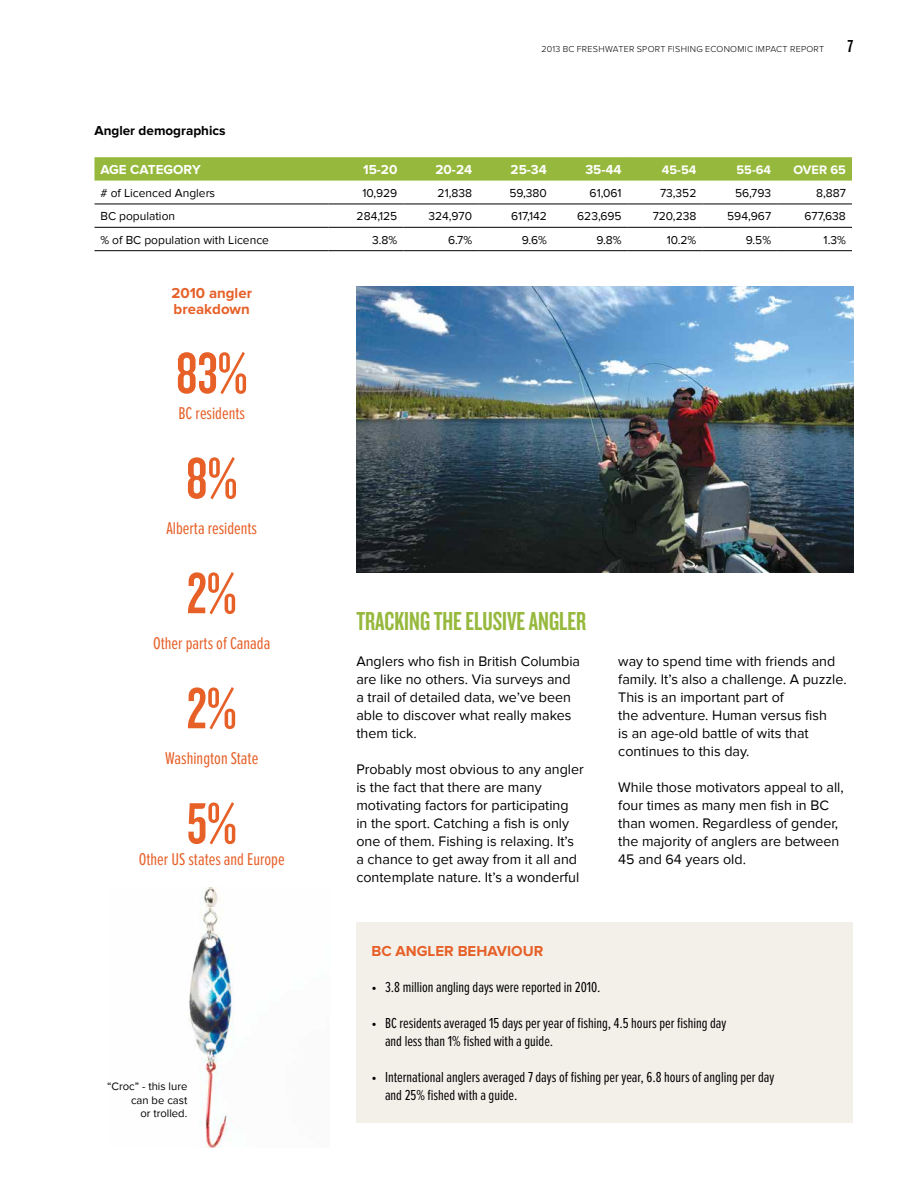
<style>
.page{position:relative;width:918px;height:1188px;background:#fff}
.page>*{position:absolute;margin:0;border:0;box-sizing:border-box;transform-origin:0 0}
.t1{font:60.15px "Knockout HTF48 Featherweight";color:#e66028}
.t2{font:27px "Knockout HTF48 Featherweight";color:#96b93d}
.t3{font:18px "Knockout HTF48 Featherweight";color:#000}
.t4{font:17.7px "Proxima Nova Ex Cn";color:#e66028}
.t5{font:15px/18px "Proxima Nova Ex Cn";color:#000}
.t6{font:700 15px/16.5px "Proxima Nova";color:#e66028}
.t7{font:14.25px/18px "Proxima Nova";color:#000}
.t8{font:700 13.5px "Proxima Nova";color:#fff}
.t9{font:700 13.5px "Proxima Nova";color:#000}
.t10{font:700 12.75px "Proxima Nova";color:#fff}
.t11{font:12px "Proxima Nova";color:#000}
.t12{font:11.25px/13.5px "Proxima Nova";color:#000;text-align:right}
.t13{font:300 9px "Proxima Nova";letter-spacing:.035em;color:#000}
</style>
<div class="page">
<img style="left:189px;top:888px;width:45px;height:260px">
<svg style="left:94px;top:157px;width:758px;height:24px;background:#98ba42"></svg>
<hr style="left:94px;top:204px;width:235px;height:1px;background:#000">
<hr style="left:329px;top:204px;width:74px;height:1px;background:#000">
<hr style="left:403px;top:204px;width:75px;height:1px;background:#000">
<hr style="left:478px;top:204px;width:75px;height:1px;background:#000">
<hr style="left:553px;top:204px;width:75px;height:1px;background:#000">
<hr style="left:628px;top:204px;width:74px;height:1px;background:#000">
<hr style="left:702px;top:204px;width:75px;height:1px;background:#000">
<hr style="left:777px;top:204px;width:75px;height:1px;background:#000">
<hr style="left:94px;top:227px;width:235px;height:1px;background:#000">
<hr style="left:329px;top:227px;width:74px;height:1px;background:#000">
<hr style="left:403px;top:227px;width:75px;height:1px;background:#000">
<hr style="left:478px;top:227px;width:75px;height:1px;background:#000">
<hr style="left:553px;top:227px;width:75px;height:1px;background:#000">
<hr style="left:628px;top:227px;width:74px;height:1px;background:#000">
<hr style="left:702px;top:227px;width:75px;height:1px;background:#000">
<hr style="left:777px;top:227px;width:75px;height:1px;background:#000">
<hr style="left:94px;top:250px;width:235px;height:1px;background:#000">
<hr style="left:329px;top:250px;width:74px;height:1px;background:#000">
<hr style="left:403px;top:250px;width:75px;height:1px;background:#000">
<hr style="left:478px;top:250px;width:75px;height:1px;background:#000">
<hr style="left:553px;top:250px;width:75px;height:1px;background:#000">
<hr style="left:628px;top:250px;width:74px;height:1px;background:#000">
<hr style="left:702px;top:250px;width:75px;height:1px;background:#000">
<hr style="left:777px;top:250px;width:75px;height:1px;background:#000">
<div style="left:356px;top:922px;width:497px;height:201px;background:#f3f0ea"></div>
<img style="left:356px;top:286px;width:497px;height:286px">
<p class="t13" style="left:541px;top:45px;width:284px">2013 BC FRESHWATER SPORT FISHING ECONOMIC IMPACT REPORT</p>
<p class="t3" style="left:847px;top:37px;width:7px">7</p>
<p class="t9" style="left:94px;top:122px;width:133px">Angler demographics</p>
<p class="t8" style="left:100px;top:162px;width:102px">AGE CATEGORY</p>
<p class="t8" style="left:363px;top:162px;width:36px">15-20</p>
<p class="t8" style="left:436px;top:162px;width:38px">20-24</p>
<p class="t8" style="left:511px;top:162px;width:38px">25-34</p>
<p class="t8" style="left:585px;top:162px;width:38px">35-44</p>
<p class="t10" style="left:662px;top:162px;width:36px">45-54</p>
<p class="t10" style="left:737px;top:162px;width:36px">55-64</p>
<p class="t10" style="left:793px;top:162px;width:54px">OVER 65</p>
<p class="t11" style="left:100px;top:186px;width:116px"># of Licenced Anglers</p>
<p class="t11" style="left:362px;top:186px;width:37px">10,929</p>
<p class="t11" style="left:438px;top:186px;width:36px">21,838</p>
<p class="t11" style="left:509px;top:186px;width:39px">59,380</p>
<p class="t11" style="left:590px;top:186px;width:34px">61,061</p>
<p class="t11" style="left:660px;top:186px;width:38px">73,352</p>
<p class="t11" style="left:735px;top:186px;width:38px">56,793</p>
<p class="t11" style="left:816px;top:186px;width:31px">8,887</p>
<p class="t11" style="left:100px;top:209px;width:76px">BC population</p>
<p class="t11" style="left:357px;top:209px;width:42px">284,125</p>
<p class="t11" style="left:428px;top:209px;width:45px">324,970</p>
<p class="t11" style="left:511px;top:209px;width:37px">617,142</p>
<p class="t11" style="left:577px;top:209px;width:46px">623,695</p>
<p class="t11" style="left:653px;top:209px;width:45px">720,238</p>
<p class="t11" style="left:727px;top:209px;width:45px">594,967</p>
<p class="t11" style="left:805px;top:209px;width:43px">677,638</p>
<p class="t11" style="left:100px;top:233px;width:170px">% of BC population with Licence</p>
<p class="t11" style="left:372px;top:233px;width:27px">3.8%</p>
<p class="t11" style="left:448px;top:233px;width:26px">6.7%</p>
<p class="t11" style="left:522px;top:233px;width:26px">9.6%</p>
<p class="t11" style="left:596px;top:233px;width:27px">9.8%</p>
<p class="t11" style="left:667px;top:233px;width:31px">10.2%</p>
<p class="t11" style="left:746px;top:233px;width:27px">9.5%</p>
<p class="t11" style="left:824px;top:233px;width:24px">1.3%</p>
<p class="t6" style="left:171px;top:285px;width:82px">2010 angler breakdown</p>
<h1 class="t1" style="left:176px;top:343px;width:73px">83%</h1>
<p class="t4" style="left:179px;top:403px;width:68px">BC residents</p>
<h1 class="t1" style="left:186px;top:448px;width:53px">8%</h1>
<p class="t4" style="left:166px;top:518px;width:92px">Alberta residents</p>
<h1 class="t1" style="left:187px;top:563px;width:51px">2%</h1>
<p class="t4" style="left:153px;top:633px;width:119px">Other parts of Canada</p>
<h1 class="t1" style="left:187px;top:678px;width:51px">2%</h1>
<p class="t4" style="left:165px;top:748px;width:95px">Washington State</p>
<h1 class="t1" style="left:187px;top:793px;width:52px">5%</h1>
<p class="t4" style="left:139px;top:849px;width:147px">Other US states and Europe</p>
<p class="t12" style="left:107px;top:1080px;width:82px">“Croc” - this lure can be cast<br>or trolled.</p>
<h2 class="t2" style="left:356px;top:608px;width:231px">TRACKINGTHEELUSIVEANGLER</h2>
<p class="t7" style="left:356px;top:652px;width:225px">Anglers who fish in British Columbia are like no others. Via surveys and a trail of detailed data, we’ve been able to discover what really makes them tick.</p>
<p class="t7" style="left:356px;top:760px;width:229px">Probably most obvious to any angler is the fact that there are many motivating factors for participating<br>in the sport. Catching a fish is only one of them. Fishing is relaxing. It’s a chance to get away from it all and contemplate nature. It’s a wonderful</p>
<p class="t7" style="left:618px;top:652px;width:230px">way to spend time with friends and family. It’s also a challenge. A puzzle.<br>This is an important part of<br>the adventure. Human versus fish<br>is an age-old battle of wits that continues to this day.</p>
<p class="t7" style="left:618px;top:778px;width:227px">While those motivators appeal to all, four times as many men fish in BC than women. Regardless of gender, the majority of anglers are between<br>45 and 64 years old.</p>
<p class="t6" style="left:372px;top:943px;width:173px">BC ANGLER BEHAVIOUR</p>
<p class="t5" style="left:372px;top:979px;width:230px">• 3.8 million angling days were reported in 2010.</p>
<p class="t5" style="left:385px;top:1015px;width:343px;text-indent:-14px">• BC residents averaged 15 days per year of fishing, 4.5 hours per fishing day and less than 1% fished with a guide.</p>
<p class="t5" style="left:385px;top:1069px;width:391px;text-indent:-14px">• International anglers averaged 7 days of fishing per year, 6.8 hours of angling per day and 25% fished with a guide.</p>
</div>
